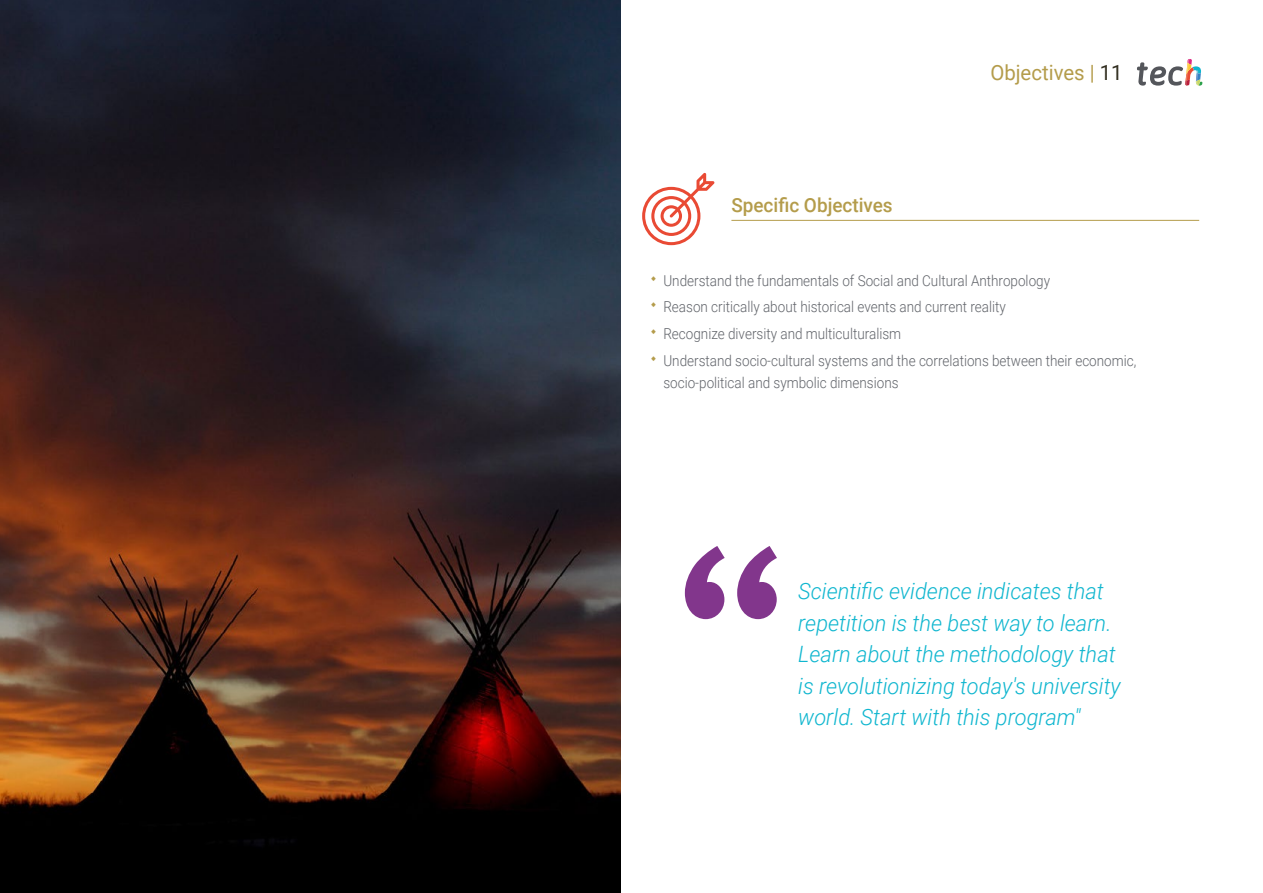
<style>
.page{position:relative;width:1263px;height:893px;background:#fff}
.page>*{position:absolute;margin:0;border:0;box-sizing:border-box;transform-origin:0 0}
.t1{font:italic 300 22.5px/31.5px "Roboto";color:#0fb6cf}
.t2{font:21px "Roboto";color:#b49c4b}
.t3{font:500 19.5px "Roboto";color:#b49c4b}
.t4{font:300 15px/26.7px "Roboto";color:#61646a;scale:.9 1}
.s1{color:#312e20}
</style>
<div class="page">
<svg style="left:685px;top:546px;width:92px;height:73px"></svg>
<hr style="left:731px;top:220px;width:468px;height:1px;background:#b49c4b">
<svg style="left:642px;top:173px;width:72px;height:72px"></svg>
<img style="left:0;top:0;width:621px;height:893px">
<svg style="left:1137px;top:59px;width:65px;height:27px"></svg>
<h3 class="t3" style="left:731px;top:191px;width:163px">Specific Objectives</h3>
<h2 class="t2" style="left:990px;top:57px;width:134px">Objectives | <span class="s1">11</span></h2>
<p class="t4" style="left:663px;top:266px;width:527px">Understand the fundamentals of Social and Cultural Anthropology<br>Reason critically about historical events and current reality<br>Recognize diversity and multiculturalism<br>Understand socio-cultural systems and the correlations between their economic,</p>
<p class="t4" style="left:663px;top:369px;width:263px">socio-political and symbolic dimensions</p>
<h1 class="t1" style="left:798px;top:575px;width:324px">Scientific evidence indicates that repetition is the best way to learn.<br>Learn about the methodology that is revolutionizing today's university world. Start with this program"</h1>
</div>
